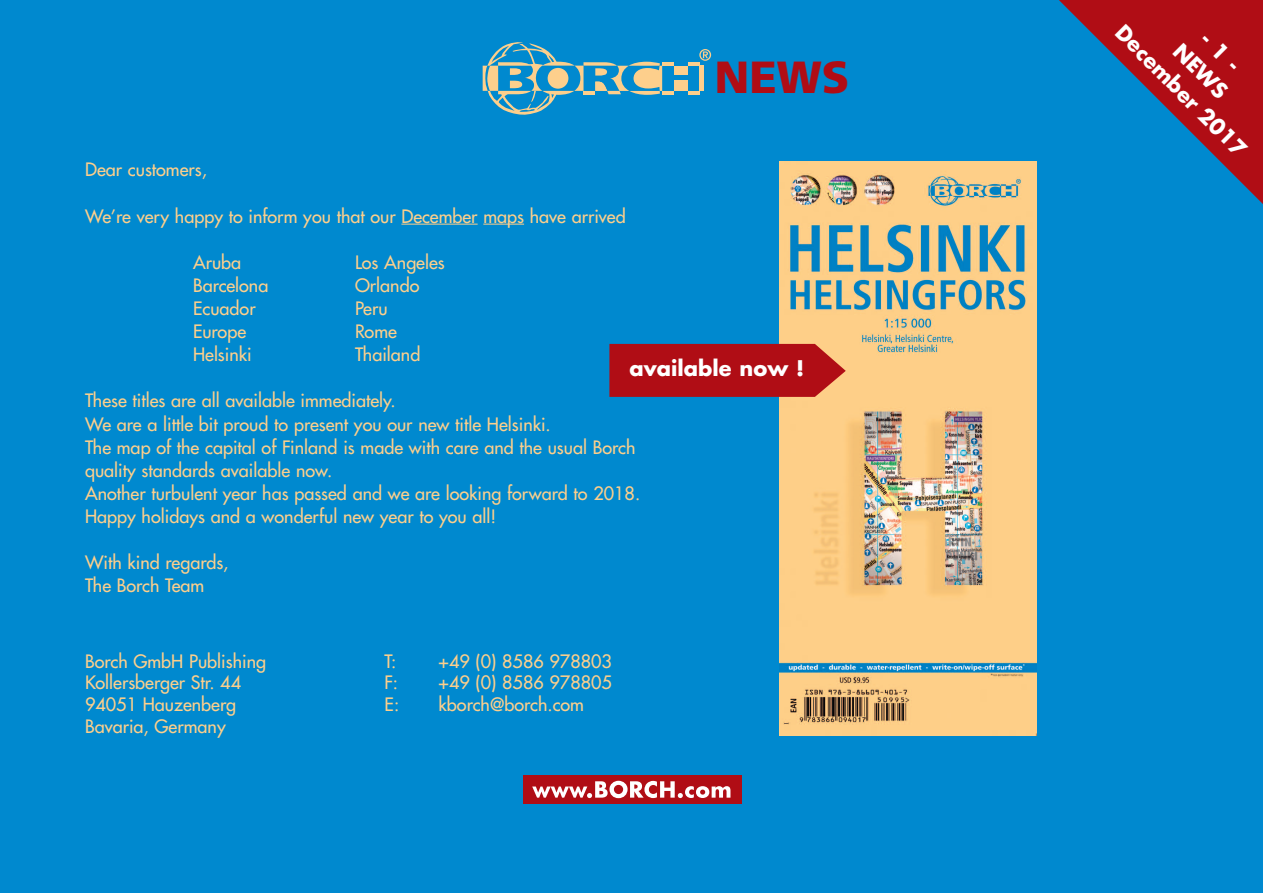
<style>
.page{position:relative;width:1263px;height:893px;background:#0089cf}
.page>*{position:absolute;margin:0;border:0;box-sizing:border-box;transform-origin:0 0}
.t1{font:900 45px "Frutiger LT Com";color:#b00d15}
.t2{font:700 21px/27.6px "Futura";color:#fff;text-align:center}
.t3{font:500 18px/23.1px "Futura Com";color:#fdcf8c}
</style>
<div class="page">
<div style="left:523px;top:776px;width:218px;height:28px;background:#b00d15"></div>
<svg style="left:532px;top:781px;width:198px;height:17px"></svg>
<svg style="left:699px;top:49px;width:12px;height:12px"></svg>
<div style="left:674px;top:66px;width:14px;height:9px;background:#fdcf8c"></div>
<hr style="left:688px;top:62px;width:12px;height:4px;background:#fdcf8c">
<hr style="left:700px;top:66px;width:4px;height:25px;background:#fdcf8c">
<svg style="left:688px;top:91px;width:12px;height:3px"></svg>
<div style="left:674px;top:81px;width:14px;height:10px;background:#fdcf8c"></div>
<svg style="left:483px;top:42px;width:191px;height:73px"></svg>
<svg style="left:1059px;top:0;width:204px;height:204px"></svg>
<div style="left:638px;top:162px;width:540px;height:574px;background:#0089cf"></div>
<img style="left:779px;top:162px;width:258px;height:574px">
<svg style="left:609px;top:344px;width:237px;height:53px"></svg>
<hr style="left:401px;top:224px;width:77px;height:1px;background:#fdcf8c">
<hr style="left:483px;top:224px;width:41px;height:1px;background:#fdcf8c">
<h1 class="t1" style="left:714px;top:51px;width:136px">NEWS</h1>
<p class="t3" style="left:85px;top:157px;width:123px">Dear customers,</p>
<p class="t3" style="left:85px;top:204px;width:542px">We’re very happy to inform you that our December maps have arrived</p>
<p class="t3" style="left:193px;top:250px;width:50px">Aruba</p>
<p class="t3" style="left:355px;top:250px;width:91px">Los Angeles</p>
<p class="t3" style="left:193px;top:273px;width:77px">Barcelona</p>
<p class="t3" style="left:355px;top:273px;width:66px">Orlando</p>
<p class="t3" style="left:193px;top:296px;width:64px">Ecuador</p>
<p class="t3" style="left:355px;top:296px;width:34px">Peru</p>
<p class="t3" style="left:193px;top:319px;width:55px">Europe</p>
<p class="t3" style="left:355px;top:319px;width:43px">Rome</p>
<p class="t3" style="left:193px;top:342px;width:60px">Helsinki</p>
<p class="t3" style="left:355px;top:342px;width:67px">Thailand</p>
<p class="t3" style="left:85px;top:388px;width:557px">These titles are all available immediately.<br>We are a little bit proud to present you our new title Helsinki.<br>The map of the capital of Finland is made with care and the usual Borch quality standards available now.<br>Another turbulent year has passed and we are looking forward to 2018.<br>Happy holidays and a wonderful new year to you all!</p>
<p class="t3" style="left:85px;top:550px;width:145px">With kind regards,<br>The Borch Team</p>
<p class="t2" style="left:629px;top:356px;width:176px">available now !</p>
<p class="t3" style="left:85px;top:649px;width:183px;line-height:21.6px">Borch GmbH Publishing<br>Kollersberger Str. 44<br>94051 Hauzenberg<br>Bavaria, Germany</p>
<p class="t3" style="left:385px;top:649px;width:13px">T:</p>
<p class="t3" style="left:439px;top:649px;width:175px">+49 (0) 8586 978803</p>
<p class="t3" style="left:385px;top:670px;width:15px">F:</p>
<p class="t3" style="left:439px;top:670px;width:175px">+49 (0) 8586 978805</p>
<p class="t3" style="left:385px;top:692px;width:16px">E:</p>
<p class="t3" style="left:439px;top:692px;width:147px">kborch@borch.com</p>
<p class="t2" style="left:1167px;top:-19px;width:176px;rotate:45deg">-1-<br>NEWS<br>December 2017</p>
</div>
